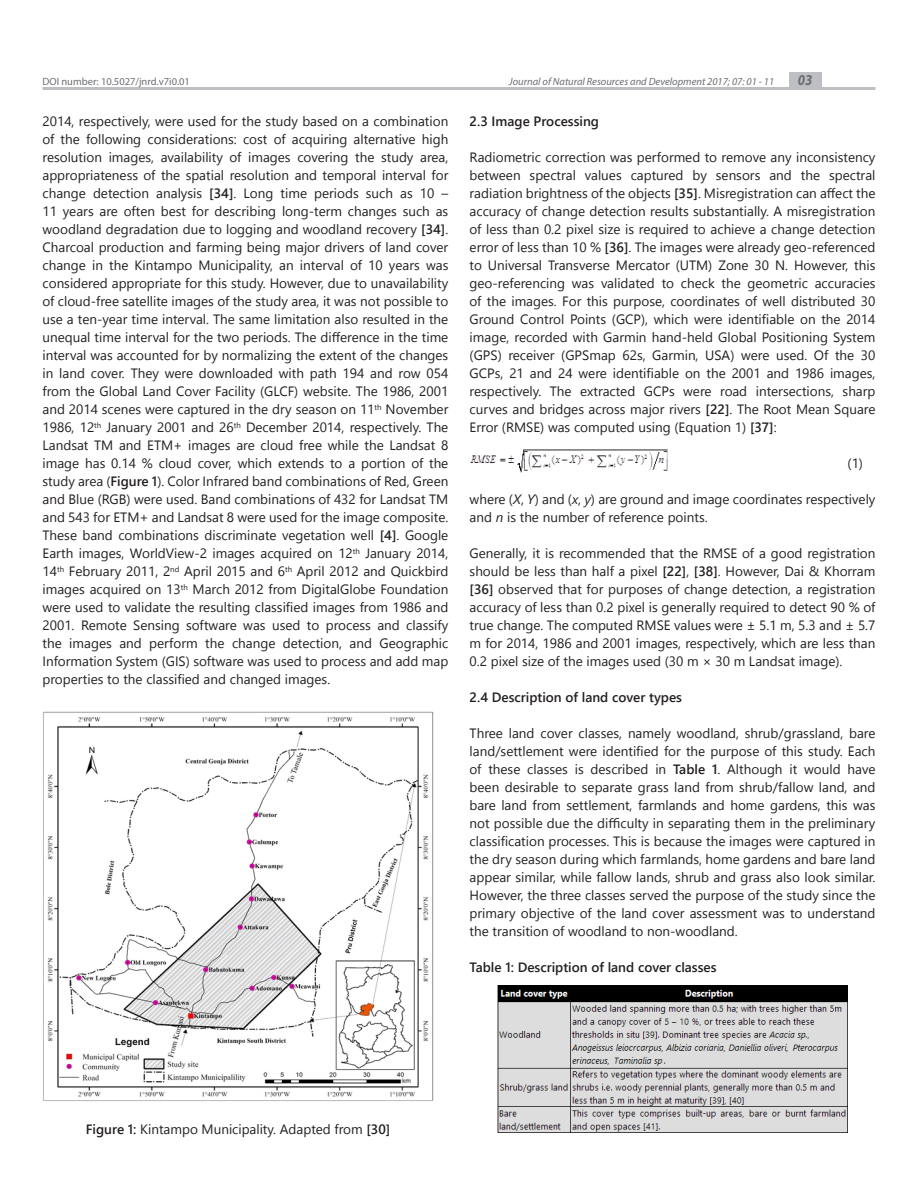
<style>
.page{position:relative;width:918px;height:1188px;background:#fff}
.page>*{position:absolute;margin:0;border:0;box-sizing:border-box;transform-origin:0 0}
.t1{font:italic 700 15.15px "Myriad Pro";color:#6c6e71;scale:.89 1}
.Body_Text{font:13.5px/18px "Segoe UI";color:#231f20;text-align:justify}
.Body_Text-2{font:600 13.5px "Segoe UI";color:#231f20}
.t2{font:italic 10.5px "Myriad Pro";color:#6c6e71}
.t3{font:10.5px "Myriad Pro";color:#6c6e71}
.s1{font-weight:600}
.s2{font-style:italic}
</style>
<div class="page">
<hr style="left:43px;top:87px;width:832px;height:3px;background:#bebfc2">
<div style="left:789px;top:72px;width:33px;height:15px;background:#bebfc2"></div>
<img style="left:43px;top:711px;width:391px;height:390px">
<img style="left:470px;top:449px;width:198px;height:24px">
<img style="left:497px;top:986px;width:350px;height:147px">
<p class="t3" style="left:43px;top:75px;width:149px">DOI number: 10.5027/jnrd.v7i0.01</p>
<p class="t2" style="left:509px;top:75px;width:267px">Journal of Natural Resources and Development 2017; 07: 01 - 11</p>
<p class="t1" style="left:798px;top:70px;width:18px">03</p>
<p class="Body_Text" style="left:43px;top:112px;width:407px">2014, respectively, were used for the study based on a combination of the following considerations: cost of acquiring alternative high resolution images, availability of images covering the study area, appropriateness of the spatial resolution and temporal interval for change detection analysis <span class="s1">[34]</span>. Long time periods such as 10 – 11 years are often best for describing long-term changes such as woodland degradation due to logging and woodland recovery <span class="s1">[34]</span>.<br>Charcoal production and farming being major drivers of land cover change in the Kintampo Municipality, an interval of 10 years was considered appropriate for this study. However, due to unavailability of cloud-free satellite images of the study area, it was not possible to use a ten-year time interval. The same limitation also resulted in the unequal time interval for the two periods. The difference in the time interval was accounted for by normalizing the extent of the changes in land cover. They were downloaded with path 194 and row 054 from the Global Land Cover Facility (GLCF) website. The 1986, 2001 and 2014 scenes were captured in the dry season on 11<sup>th</sup> November 1986, 12<sup>th</sup> January 2001 and 26<sup>th</sup> December 2014, respectively. The Landsat TM and ETM+ images are cloud free while the Landsat 8 image has 0.14 % cloud cover, which extends to a portion of the study area (<span class="s1">Figure 1</span>). Color Infrared band combinations of Red, Green and Blue (RGB) were used. Band combinations of 432 for Landsat TM and 543 for ETM+ and Landsat 8 were used for the image composite.<br>These band combinations discriminate vegetation well <span class="s1">[4]</span>. Google Earth images, WorldView-2 images acquired on 12<sup>th</sup> January 2014, 14<sup>th</sup> February 2011, 2<sup>nd</sup> April 2015 and 6<sup>th</sup> April 2012 and Quickbird images acquired on 13<sup>th</sup> March 2012 from DigitalGlobe Foundation were used to validate the resulting classified images from 1986 and 2001. Remote Sensing software was used to process and classify the images and perform the change detection, and Geographic Information System (GIS) software was used to process and add map properties to the classified and changed images.</p>
<p class="Body_Text-2" style="left:470px;top:110px;width:131px">2.3 Image Processing</p>
<p class="Body_Text" style="left:470px;top:148px;width:407px">Radiometric correction was performed to remove any inconsistency between spectral values captured by sensors and the spectral radiation brightness of the objects <span class="s1">[35]</span>. Misregistration can affect the accuracy of change detection results substantially. A misregistration of less than 0.2 pixel size is required to achieve a change detection error of less than 10 % <span class="s1">[36]</span>. The images were already geo-referenced to Universal Transverse Mercator (UTM) Zone 30 N. However, this geo-referencing was validated to check the geometric accuracies of the images. For this purpose, coordinates of well distributed 30<br>Ground Control Points (GCP), which were identifiable on the 2014 image, recorded with Garmin hand-held Global Positioning System (GPS) receiver (GPSmap 62s, Garmin, USA) were used. Of the 30<br>GCPs, 21 and 24 were identifiable on the 2001 and 1986 images, respectively. The extracted GCPs were road intersections, sharp curves and bridges across major rivers <span class="s1">[22]</span>. The Root Mean Square Error (RMSE) was computed using (Equation 1) <span class="s1">[37]</span>:</p>
<p class="Body_Text" style="left:848px;top:454px;width:17px">(1)</p>
<p class="Body_Text" style="left:470px;top:490px;width:407px">where (<span class="s2">X</span>, <span class="s2">Y</span>) and (<span class="s2">x</span>, <span class="s2">y</span>) are ground and image coordinates respectively and <span class="s2">n</span> is the number of reference points.</p>
<p class="Body_Text" style="left:470px;top:544px;width:407px">Generally, it is recommended that the RMSE of a good registration should be less than half a pixel <span class="s1">[22]</span>, <span class="s1">[38]</span>. However, Dai &amp; Khorram <span class="s1">[36]</span> observed that for purposes of change detection, a registration accuracy of less than 0.2 pixel is generally required to detect 90 % of true change. The computed RMSE values were ± 5.1 m, 5.3 and ± 5.7 m for 2014, 1986 and 2001 images, respectively, which are less than 0.2 pixel size of the images used (30 m × 30 m Landsat image).</p>
<p class="Body_Text-2" style="left:470px;top:686px;width:214px">2.4 Description of land cover types</p>
<p class="Body_Text" style="left:470px;top:724px;width:407px">Three land cover classes, namely woodland, shrub/grassland, bare land/settlement were identified for the purpose of this study. Each of these classes is described in <span class="s1">Table 1</span>. Although it would have been desirable to separate grass land from shrub/fallow land, and bare land from settlement, farmlands and home gardens, this was not possible due the difficulty in separating them in the preliminary classification processes. This is because the images were captured in the dry season during which farmlands, home gardens and bare land appear similar, while fallow lands, shrub and grass also look similar.<br>However, the three classes served the purpose of the study since the primary objective of the land cover assessment was to understand the transition of woodland to non-woodland.</p>
<p class="Body_Text" style="left:86px;top:1120px;width:306px"><span class="s1">Figure 1:</span> Kintampo Municipality. Adapted from <span class="s1">[30]</span></p>
<p class="Body_Text-2" style="left:470px;top:956px;width:248px">Table 1: Description of land cover classes</p>
</div>
